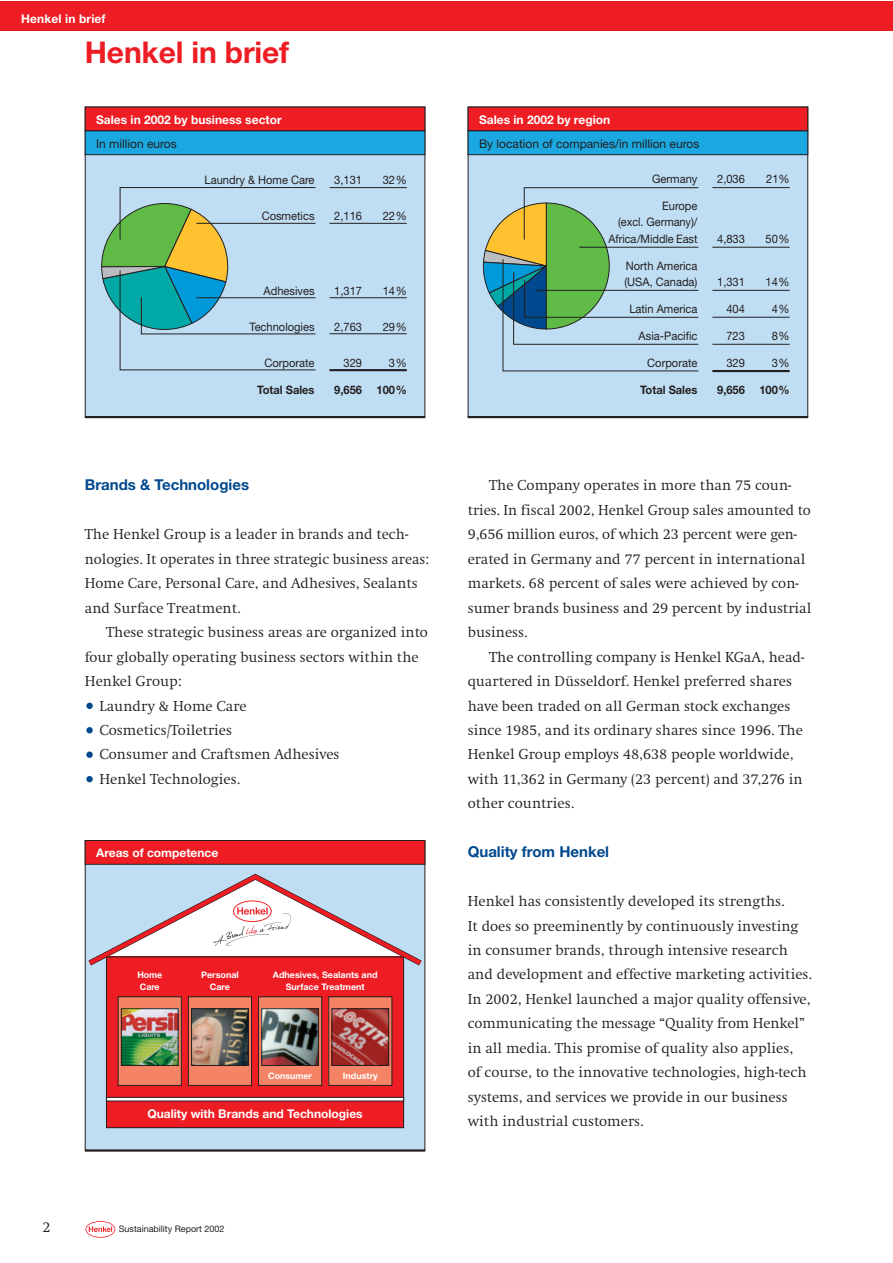
<style>
.page{position:relative;width:893px;height:1263px;background:#fff}
.page>*{position:absolute;margin:0;border:0;box-sizing:border-box;transform-origin:0 0}
.t1{font:700 30px "Helvetica Neue";letter-spacing:-.005em;color:#ee1d23}
.t2{font:300 15px/24.5px "Swift EF";color:#231f20}
.t3{font:700 15px "Helvetica Neue";color:#01498e}
.t4{font:700 12px "Helvetica Neue";color:#fff}
.t5{font:12px "Helvetica Neue";color:#231f20}
.t6{font:11.7px/16.4px "Helvetica Neue";color:#231f20;text-align:right;scale:.95 1}
.t7{font:700 11.7px "Helvetica Neue";color:#231f20;scale:.95 1}
.t8{font:700 9px/12px "Helvetica Neue";color:#fff;text-align:center}
.t9{font:9px "Helvetica Neue";color:#231f20}
</style>
<div class="page">
<svg style="left:85px;top:1221px;width:30px;height:17px"></svg>
<div style="left:0;top:2px;width:892px;height:29px;background:#ee1d23"></div>
<div style="left:86px;top:776px;width:7px;height:6px;background:#01498e;border-radius:50%"></div>
<div style="left:86px;top:752px;width:7px;height:6px;background:#01498e;border-radius:50%"></div>
<div style="left:86px;top:727px;width:7px;height:6px;background:#01498e;border-radius:50%"></div>
<div style="left:86px;top:703px;width:7px;height:6px;background:#01498e;border-radius:50%"></div>
<div style="left:85px;top:107px;width:340px;height:310px;background:#c0def3"></div>
<div style="left:85px;top:107px;width:340px;height:24px;background:#ee1d23"></div>
<div style="left:85px;top:107px;width:340px;height:24px;border:1px solid #231f20"></div>
<div style="left:85px;top:131px;width:340px;height:24px;background:#1ba7df"></div>
<div style="left:85px;top:131px;width:340px;height:24px;border:1px solid #231f20"></div>
<hr style="left:85px;top:416px;width:340px;height:2px;background:#231f20">
<div style="left:468px;top:107px;width:339px;height:310px;background:#c0def3"></div>
<div style="left:468px;top:107px;width:339px;height:24px;background:#ee1d23"></div>
<div style="left:468px;top:107px;width:340px;height:24px;border:1px solid #231f20"></div>
<div style="left:468px;top:131px;width:339px;height:24px;background:#1ba7df"></div>
<div style="left:468px;top:131px;width:340px;height:24px;border:1px solid #231f20"></div>
<hr style="left:468px;top:416px;width:340px;height:2px;background:#231f20">
<hr style="left:329px;top:187px;width:78px;height:1px;background:#231f20">
<hr style="left:329px;top:223px;width:78px;height:1px;background:#231f20">
<hr style="left:329px;top:297px;width:78px;height:1px;background:#231f20">
<hr style="left:329px;top:333px;width:78px;height:1px;background:#231f20">
<hr style="left:329px;top:369px;width:78px;height:2px;background:#231f20">
<svg style="left:101px;top:187px;width:215px;height:184px"></svg>
<hr style="left:712px;top:187px;width:77px;height:1px;background:#231f20">
<hr style="left:712px;top:247px;width:77px;height:1px;background:#231f20">
<hr style="left:712px;top:290px;width:77px;height:1px;background:#231f20">
<hr style="left:712px;top:317px;width:77px;height:1px;background:#231f20">
<hr style="left:712px;top:344px;width:77px;height:1px;background:#231f20">
<hr style="left:712px;top:370px;width:77px;height:2px;background:#231f20">
<svg style="left:483px;top:187px;width:216px;height:185px"></svg>
<div style="left:85px;top:841px;width:340px;height:309px;background:#c0def3"></div>
<div style="left:85px;top:841px;width:340px;height:23px;background:#ee1d23"></div>
<div style="left:85px;top:840px;width:340px;height:25px;border:1px solid #231f20"></div>
<hr style="left:85px;top:1150px;width:340px;height:2px;background:#231f20">
<div style="left:106px;top:957px;width:297px;height:171px;background:#ee1d23"></div>
<div style="left:106px;top:957px;width:298px;height:171px;border:1px solid #231f20"></div>
<svg style="left:84px;top:871px;width:342px;height:100px"></svg>
<div style="left:329px;top:997px;width:63px;height:88px;background:#f48465"></div>
<div style="left:328px;top:996px;width:64px;height:90px;border:1px solid #231f20"></div>
<div style="left:118px;top:997px;width:63px;height:88px;background:#f48465"></div>
<div style="left:118px;top:996px;width:64px;height:90px;border:1px solid #231f20"></div>
<div style="left:188px;top:997px;width:63px;height:88px;background:#f48465"></div>
<div style="left:188px;top:996px;width:64px;height:90px;border:1px solid #231f20"></div>
<div style="left:258px;top:997px;width:64px;height:88px;background:#f48465"></div>
<div style="left:258px;top:996px;width:64px;height:90px;border:1px solid #231f20"></div>
<img style="left:333px;top:1010px;width:54px;height:54px">
<div style="left:331px;top:1008px;width:58px;height:58px;border:1px solid #231f20"></div>
<img style="left:263px;top:1010px;width:54px;height:54px">
<div style="left:261px;top:1008px;width:58px;height:58px;border:1px solid #231f20"></div>
<img style="left:193px;top:1010px;width:54px;height:54px">
<div style="left:191px;top:1008px;width:58px;height:58px;border:1px solid #231f20"></div>
<img style="left:123px;top:1010px;width:53px;height:54px">
<div style="left:121px;top:1008px;width:57px;height:58px;border:1px solid #231f20"></div>
<div style="left:106px;top:1097px;width:298px;height:4px;border:1px solid #231f20"></div>
<hr style="left:579px;top:247px;width:119px;height:1px;background:#231f20">
<p class="t4" style="left:21px;top:14px;width:86px">Henkel in brief</p>
<h1 class="t1" style="left:85px;top:41px;width:206px">Henkel in brief</h1>
<p class="t4" style="left:96px;top:115px;width:187px">Sales in 2002 by business sector</p>
<p class="t5" style="left:96px;top:140px;width:82px">In million euros</p>
<p class="t6" style="left:205px;top:173px;width:117px">Laundry &amp; Home Care</p>
<p class="t6" style="left:262px;top:209px;width:57px">Cosmetics</p>
<p class="t6" style="left:334px;top:173px;width:31px">3,131</p>
<p class="t6" style="left:382px;top:173px;width:27px">32%</p>
<p class="t6" style="left:334px;top:209px;width:31px">2,116</p>
<p class="t6" style="left:382px;top:209px;width:27px">22%</p>
<p class="t6" style="left:263px;top:283px;width:55px">Adhesives</p>
<p class="t6" style="left:249px;top:319px;width:70px">Technologies</p>
<p class="t6" style="left:264px;top:355px;width:54px">Corporate</p>
<p class="t7" style="left:257px;top:385px;width:62px">Total Sales</p>
<p class="t6" style="left:334px;top:283px;width:31px">1,317</p>
<p class="t6" style="left:382px;top:283px;width:27px">14%</p>
<p class="t6" style="left:334px;top:319px;width:31px">2,763</p>
<p class="t6" style="left:382px;top:319px;width:27px">29%</p>
<p class="t6" style="left:343px;top:355px;width:21px">329</p>
<p class="t6" style="left:389px;top:355px;width:20px">3%</p>
<p class="t7" style="left:334px;top:385px;width:78px">9,656 100%</p>
<p class="t3" style="left:85px;top:480px;width:166px">Brands &amp; Technologies</p>
<p class="t2" style="left:85px;top:523px;width:345px">The Henkel Group is a leader in brands and tech&shy;nologies. It operates in three strategic business areas:<br>Home Care, Personal Care, and Adhesives, Sealants and Surface Treatment.</p>
<p class="t2" style="left:106px;top:621px;width:323px">These strategic business areas are organized into</p>
<p class="t2" style="left:85px;top:646px;width:335px">four globally operating business sectors within the</p>
<p class="t2" style="left:85px;top:670px;width:98px">Henkel Group:</p>
<p class="t2" style="left:99px;top:694px;width:149px">Laundry &amp; Home Care</p>
<p class="t2" style="left:99px;top:719px;width:134px">Cosmetics/Toiletries</p>
<p class="t2" style="left:99px;top:743px;width:241px">Consumer and Craftsmen Adhesives</p>
<p class="t2" style="left:99px;top:768px;width:142px">Henkel Technologies.</p>
<p class="t4" style="left:96px;top:849px;width:124px">Areas of competence</p>
<p class="t8" style="left:137px;top:969px;width:26px;text-align:left">Home<br>Care</p>
<p class="t8" style="left:201px;top:969px;width:39px">Personal<br>Care</p>
<p class="t8" style="left:273px;top:969px;width:106px">Adhesives, Sealants and<br>Surface Treatment</p>
<p class="t8" style="left:268px;top:1070px;width:45px">Consumer</p>
<p class="t8" style="left:343px;top:1070px;width:36px">Industry</p>
<p class="t4" style="left:147px;top:1110px;width:217px">Quality with Brands and Technologies</p>
<p class="t2" style="left:42px;top:1216px;width:10px">2</p>
<p class="t9" style="left:119px;top:1226px;width:107px">Sustainability Report 2002</p>
<p class="t4" style="left:479px;top:115px;width:133px">Sales in 2002 by region</p>
<p class="t5" style="left:479px;top:140px;width:222px">By location of companies/in million euros</p>
<p class="t6" style="left:652px;top:172px;width:49px">Germany</p>
<p class="t6" style="left:608px;top:199px;width:95px">Europe<br>(excl. Germany)/<br>Africa/Middle East</p>
<p class="t6" style="left:624px;top:259px;width:78px;text-align:left">North America (USA, Canada)</p>
<p class="t6" style="left:629px;top:302px;width:73px">Latin America</p>
<p class="t6" style="left:638px;top:329px;width:63px">Asia-Pacific</p>
<p class="t6" style="left:647px;top:356px;width:54px">Corporate</p>
<p class="t7" style="left:640px;top:385px;width:62px">Total Sales</p>
<p class="t6" style="left:717px;top:172px;width:31px">2,036</p>
<p class="t6" style="left:766px;top:172px;width:26px">21%</p>
<p class="t6" style="left:717px;top:232px;width:31px">4,833</p>
<p class="t6" style="left:765px;top:232px;width:27px">50%</p>
<p class="t6" style="left:717px;top:275px;width:31px">1,331</p>
<p class="t6" style="left:765px;top:275px;width:27px">14%</p>
<p class="t6" style="left:726px;top:302px;width:21px">404</p>
<p class="t6" style="left:771px;top:302px;width:20px">4%</p>
<p class="t6" style="left:726px;top:329px;width:21px">723</p>
<p class="t6" style="left:771px;top:329px;width:20px">8%</p>
<p class="t6" style="left:726px;top:356px;width:21px">329</p>
<p class="t6" style="left:771px;top:356px;width:20px">3%</p>
<p class="t7" style="left:717px;top:385px;width:78px">9,656 100%</p>
<p class="t2" style="left:468px;top:474px;width:345px;text-indent:21px">The Company operates in more than 75 coun&shy;tries. In fiscal 2002, Henkel Group sales amounted to 9,656 million euros, of which 23 percent were gen&shy;erated in Germany and 77 percent in international markets. 68 percent of sales were achieved by con&shy;sumer brands business and 29 percent by industrial business.</p>
<p class="t2" style="left:468px;top:646px;width:338px;text-indent:21px">The controlling company is Henkel KGaA, head&shy;quartered in Düsseldorf. Henkel preferred shares have been traded on all German stock exchanges since 1985, and its ordinary shares since 1996. The Henkel Group employs 48,638 people worldwide, with 11,362 in Germany (23 percent) and 37,276 in other countries.</p>
<p class="t3" style="left:468px;top:846px;width:143px">Quality from Henkel</p>
<p class="t2" style="left:468px;top:890px;width:346px">Henkel has consistently developed its strengths.<br>It does so preeminently by continuously investing in consumer brands, through intensive research and development and effective marketing activities.<br>In 2002, Henkel launched a major quality offensive, communicating the message “Quality from Henkel” in all media. This promise of quality also applies,<br>of course, to the innovative technologies, high-tech systems, and services we provide in our business with industrial customers.</p>
</div>
